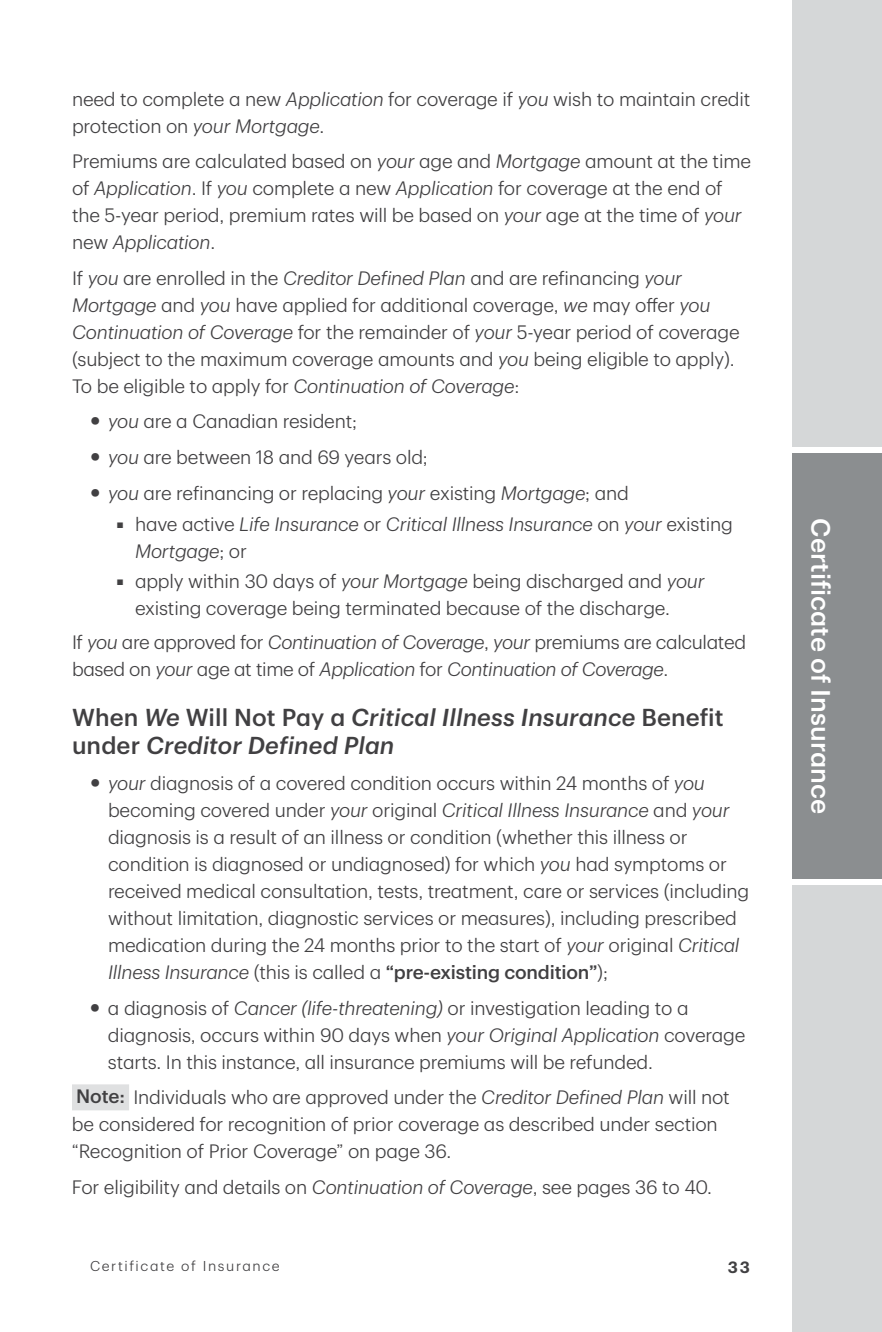
<style>
.page{position:relative;width:882px;height:1332px;background:#fff}
.page>*{position:absolute;margin:0;border:0;box-sizing:border-box;transform-origin:0 0}
.t1{font:500 26px "TD Graphik";color:#fff}
.t2{font:italic 500 24px/28px "TD Graphik";letter-spacing:.005em;color:#414042}
.t3{font:300 19px/27px "TD Graphik";letter-spacing:-.01em;color:#414042}
.t4{font:italic 300 19px/27px "TD Graphik";letter-spacing:-.01em;color:#414042}
.t5{font:600 16px "TD Graphik";color:#414042}
.t6{font:300 14px "TD Graphik";letter-spacing:.115em;color:#414042}
.t7{font:8px "Zapf Dingbats ITC";color:#414042}
.s1{font-style:italic}
.s2{font-weight:500;font-size:30px}
.s3{font-style:normal}
.s4{font-weight:500}
</style>
<div class="page">
<div style="left:792px;top:450px;width:90px;height:432px;background:#8b8e90"></div>
<div style="left:792px;top:882px;width:90px;height:450px;background:#d5d7d8"></div>
<div style="left:792px;top:0;width:90px;height:450px;background:#d5d7d8"></div>
<div style="left:792px;top:447px;width:90px;height:6px;background:#fff"></div>
<div style="left:792px;top:879px;width:90px;height:6px;background:#fff"></div>
<div style="left:72px;top:1084px;width:57px;height:26px;background:#dfe0e1"></div>
<p class="t3" style="left:72px;top:84px;width:680px">need to complete a new <span class="s1">Application</span> for coverage if <span class="s1">you</span> wish to maintain credit protection on <span class="s1">your Mortgage</span>.</p>
<p class="t3" style="left:72px;top:146px;width:681px">Premiums are calculated based on <span class="s1">your</span> age and <span class="s1">Mortgage</span> amount at the time of <span class="s1">Application</span>. If <span class="s1">you</span> complete a new <span class="s1">Application</span> for coverage at the end of the 5-year period, premium rates will be based on <span class="s1">your</span> age at the time of <span class="s1">your </span>new <span class="s1">Application</span>.</p>
<p class="t3" style="left:72px;top:263px;width:669px">If <span class="s1">you</span> are enrolled in the <span class="s1">Creditor Defined Plan</span> and are refinancing <span class="s1">your Mortgage</span> and <span class="s1">you</span> have applied for additional coverage, <span class="s1">we</span> may ofer <span class="s1">you Continuation of Coverage</span> for the remainder of <span class="s1">your</span> 5-year period of coverage (subject to the maximum coverage amounts and <span class="s1">you</span> being eligible to apply).<br>To be eligible to apply for <span class="s1">Continuation of Coverage</span>:</p>
<p class="t3" style="left:90px;top:407px;width:269px"><span class="s2">•</span> <span class="s1">you</span> are a Canadian resident;</p>
<p class="t3" style="left:90px;top:442px;width:339px"><span class="s2">•</span> <span class="s1">you</span> are between 18 and 69 years old;</p>
<p class="t3" style="left:90px;top:478px;width:540px"><span class="s2">•</span> <span class="s1">you</span> are refinancing or replacing <span class="s1">your</span> existing <span class="s1">Mortgage</span>; and</p>
<p class="t4" style="left:135px;top:509px;width:599px;text-indent:-18px">■ <span class="s3">have active</span> Life Insurance <span class="s3">or</span> Critical Illness Insurance <span class="s3">on</span> your <span class="s3">existing<br></span>Mortgage<span class="s3">; or</span></p>
<p class="t7" style="left:117px;top:578px;width:8px">■</p>
<p class="t3" style="left:135px;top:566px;width:571px">apply within 30 days of <span class="s1">your Mortgage</span> being discharged and <span class="s1">your </span>existing coverage being terminated because of the discharge.</p>
<p class="t4" style="left:72px;top:627px;width:676px"><span class="s3">If</span> you <span class="s3">are approved for</span> Continuation of Coverage<span class="s3">,</span> your <span class="s3">premiums are calculated based on</span> your <span class="s3">age at time of</span> Application <span class="s3">for</span> Continuation of Coverage<span class="s3">.</span></p>
<h4 class="t2" style="left:72px;top:702px;width:653px"><span class="s3">When</span> We <span class="s3">Will Not Pay a</span> Critical Illness Insurance <span class="s3">Benefit under</span> Creditor Defined Plan</h4>
<p class="t3" style="left:108px;top:768px;width:643px;text-indent:-18px"><span class="s2">•</span> <span class="s1">your</span> diagnosis of a covered condition occurs within 24 months of <span class="s1">you </span>becoming covered under <span class="s1">your</span> original <span class="s1">Critical Illness Insurance</span> and <span class="s1">your </span>diagnosis is a result of an illness or condition (whether this illness or condition is diagnosed or undiagnosed) for which <span class="s1">you</span> had symptoms or received medical consultation, tests, treatment, care or services (including without limitation, diagnostic services or measures), including prescribed medication during the 24 months prior to the start of <span class="s1">your</span> original <span class="s1">Critical Illness Insurance</span> (this is called a <span class="s4">“pre-existing condition”</span>);</p>
<p class="t3" style="left:108px;top:993px;width:639px;text-indent:-18px"><span class="s2">•</span> a diagnosis of <span class="s1">Cancer (life-threatening)</span> or investigation leading to a diagnosis, occurs within 90 days when <span class="s1">your Original Application</span> coverage starts. In this instance, all insurance premiums will be refunded.</p>
<p class="t3" style="left:72px;top:1082px;width:659px"><span class="s4">Note:</span> Individuals who are approved under the <span class="s1">Creditor Defined Plan</span> will not be considered for recognition of prior coverage as described under section “Recognition of Prior Coverage” on page 36.</p>
<p class="t3" style="left:72px;top:1172px;width:642px">For eligibility and details on <span class="s1">Continuation of Coverage</span>, see pages 36 to 40.</p>
<p class="t6" style="left:90px;top:1256px;width:191px">Certificate of Insurance</p>
<p class="t5" style="left:728px;top:1255px;width:24px">33</p>
<h1 class="t1" style="left:841px;top:518px;width:297px;rotate:90deg">Certificate of Insurance</h1>
</div>
